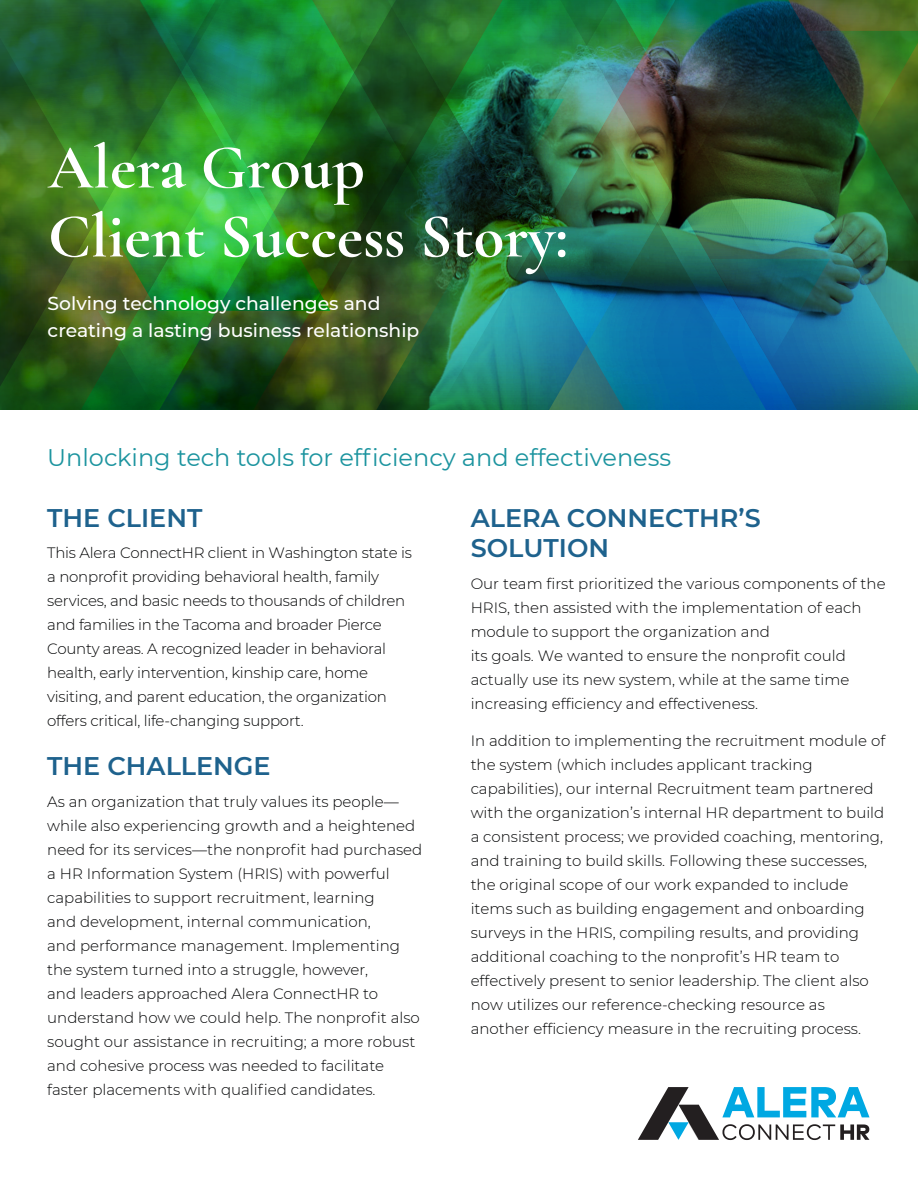
<style>
.page{position:relative;width:918px;height:1188px;background:#fff}
.page>*{position:absolute;margin:0;border:0;box-sizing:border-box;transform-origin:0 0}
.Case_Study_Title_Fon{font:700 63px "Cormorant Garamond";color:#fff}
.Small_Body_Copy{font:600 25.5px/30.6px "Montserrat";color:#1e628d}
.Blue_Bold_Header{font:24px "Montserrat";color:#1c949f}
.Flyer_Title_-_Subhea{font:500 18.75px/27px "Montserrat";color:#fff}
.Small_Body_Copy-2{font:300 15px/24px "Montserrat";color:#010203}
</style>
<div class="page">
<svg style="left:797px;top:0;width:121px;height:111px;background:#465a2f"></svg>
<img style="left:0;top:0;width:365px;height:409px">
<img style="left:365px;top:0;width:432px;height:409px">
<img style="left:81px;top:111px;width:345px;height:298px">
<img style="left:593px;top:111px;width:325px;height:298px">
<svg style="left:710px;top:259px;width:120px;height:103px;background:#14638a"></svg>
<svg style="left:805px;top:31px;width:113px;height:103px;background:#325828"></svg>
<svg style="left:444px;top:99px;width:120px;height:103px;background:#154835"></svg>
<svg style="left:118px;top:0;width:120px;height:65px;background:#13693a"></svg>
<svg style="left:98px;top:311px;width:119px;height:98px;background:#1c6221"></svg>
<svg style="left:638px;top:1087px;width:232px;height:53px"></svg>
<p class="Case_Study_Title_Fon" style="left:48px;top:128px;width:318px">Alera Group</p>
<p class="Case_Study_Title_Fon" style="left:48px;top:197px;width:522px">Client Success Story:</p>
<p class="Flyer_Title_-_Subhea" style="left:48px;top:289px;width:373px">Solving technology challenges and creating a lasting business relationship</p>
<p class="Blue_Bold_Header" style="left:47px;top:441px;width:626px">Unlocking tech tools for efficiency and effectiveness</p>
<p class="Small_Body_Copy" style="left:47px;top:501px;width:157px">THE CLIENT</p>
<p class="Small_Body_Copy-2" style="left:47px;top:541px;width:366px">This Alera ConnectHR client in Washington state is a nonprofit providing behavioral health, family services, and basic needs to thousands of children and families in the Tacoma and broader Pierce County areas. A recognized leader in behavioral health, early intervention, kinship care, home visiting, and parent education, the organization offers critical, life-changing support.</p>
<p class="Small_Body_Copy" style="left:47px;top:750px;width:225px">THE CHALLENGE</p>
<p class="Small_Body_Copy-2" style="left:47px;top:789px;width:377px">As an organization that truly values its people— while also experiencing growth and a heightened need for its services—the nonprofit had purchased a HR Information System (HRIS) with powerful capabilities to support recruitment, learning<br>and development, internal communication,<br>and performance management. Implementing the system turned into a struggle, however,<br>and leaders approached Alera ConnectHR to understand how we could help. The nonprofit also sought our assistance in recruiting; a more robust and cohesive process was needed to facilitate faster placements with qualified candidates.</p>
<p class="Small_Body_Copy" style="left:471px;top:502px;width:292px">ALERA CONNECTHR’S<br>SOLUTION</p>
<p class="Small_Body_Copy-2" style="left:471px;top:571px;width:417px">Our team first prioritized the various components of the HRIS, then assisted with the implementation of each module to support the organization and<br>its goals. We wanted to ensure the nonprofit could actually use its new system, while at the same time increasing efficiency and effectiveness.</p>
<p class="Small_Body_Copy-2" style="left:471px;top:729px;width:416px">In addition to implementing the recruitment module of the system (which includes applicant tracking capabilities), our internal Recruitment team partnered with the organization’s internal HR department to build a consistent process; we provided coaching, mentoring, and training to build skills. Following these successes, the original scope of our work expanded to include items such as building engagement and onboarding surveys in the HRIS, compiling results, and providing additional coaching to the nonprofit’s HR team to effectively present to senior leadership. The client also now utilizes our reference-checking resource as another efficiency measure in the recruiting process.</p>
</div>
